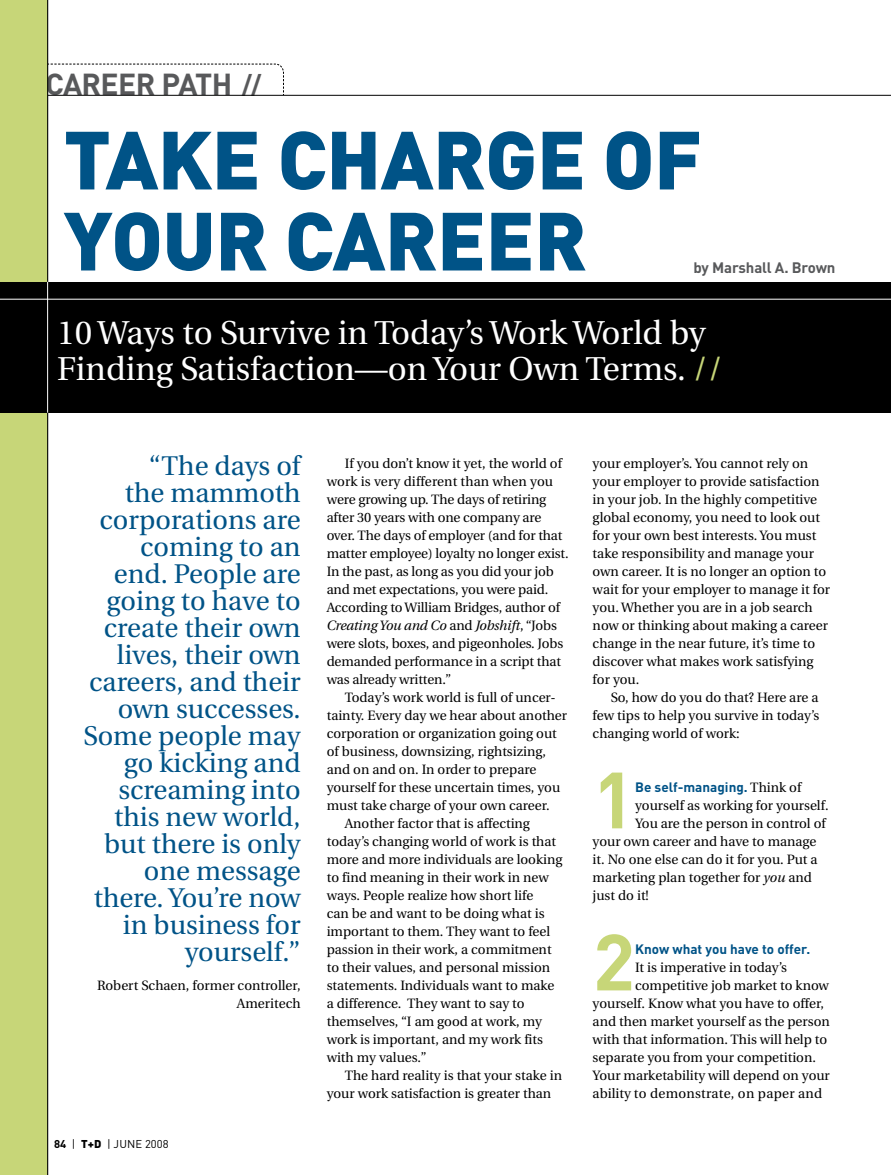
<style>
.page{position:relative;width:891px;height:1175px;background:#fff}
.page>*{position:absolute;margin:0;border:0;box-sizing:border-box;transform-origin:0 0}
.t1{font:900 81px/81px "DINOT";letter-spacing:-.01em;color:#005387}
.t2{font:700 78.3px "DINOT";color:#c7d678}
.t3{font:33px/36px "Utopia";color:#fff}
.t4{font:700 30px "DINOT";letter-spacing:-.02em;color:#58595b}
.t5{font:27px/27px "Utopia";color:#005387;text-align:right}
.t6{font:700 15px "DINOT";letter-spacing:-.01em;color:#58595b}
.t7{font:13.5px/18px "Utopia";color:#000}
.t8{font:700 13.5px "DINOT";color:#005387}
.t9{font:13.5px "Utopia";letter-spacing:.02em;color:#000}
.t10{font:11.25px "DINOT";letter-spacing:.005em;color:#000}
.s1{font-size:25.5px}
.s2{color:#c7d678}
.s3{font-weight:700}
.s4{font-weight:900}
.s5{font-style:italic}
.s6{font-family:"Utopia";font-weight:400;color:#000}
</style>
<div class="page">
<svg style="left:48px;top:63px;width:236px;height:32px"></svg>
<hr style="left:0;top:95px;width:891px;height:1px;background:#000">
<div style="left:0;top:0;width:48px;height:1174px;background:#c7d678"></div>
<div style="left:0;top:282px;width:891px;height:130px;background:#000"></div>
<hr style="left:47px;top:0;width:1px;height:282px;background:#000">
<hr style="left:0;top:299px;width:891px;height:1px;background:#fff">
<hr style="left:47px;top:282px;width:1px;height:131px;background:#fff">
<hr style="left:47px;top:412px;width:1px;height:762px;background:#000">
<h3 class="t4" style="left:45px;top:64px;width:218px">Career Path <span class="s1">//</span></h3>
<h1 class="t1" style="left:64px;top:116px;width:640px">TAKE CHARGE OF<br>YOUR CAREER</h1>
<p class="t6" style="left:693px;top:257px;width:144px">by Marshall A. Brown</p>
<h3 class="t3" style="left:57px;top:315px;width:667px">10 Ways to Survive in Today’s Work World by<br>Finding Satisfaction—on Your Own Terms. <span class="s2">//</span></h3>
<p class="t5" style="left:83px;top:453px;width:219px">“The days of<br>the mammoth corporations are coming to an end. People are going to have to create their own lives, their own careers, and their own successes.<br>Some people may go kicking and screaming into this new world, but there is only one message there. You’re now in business for yourself.”</p>
<p class="t7" style="left:97px;top:977px;width:205px;text-align:right">Robert Schaen, former controller,<br>Ameritech</p>
<p class="t10" style="left:54px;top:1136px;width:116px"><span class="s3">84</span> | <span class="s4">T+D</span> | JUNE 2008</p>
<p class="t7" style="left:327px;top:455px;width:243px;text-indent:18px">If you don’t know it yet, the world of work is very different than when you were growing up. The days of retiring after 30 years with one company are over. The days of employer (and for that matter employee) loyalty no longer exist.<br>In the past, as long as you did your job and met expectations, you were paid.<br>According to William Bridges, author of <span class="s5">Creating You and Co</span> and <span class="s5">Jobshift</span>, “Jobs were slots, boxes, and pigeonholes. Jobs demanded performance in a script that was already written.”</p>
<p class="t7" style="left:345px;top:689px;width:213px">Today’s work world is full of uncer-</p>
<p class="t7" style="left:327px;top:707px;width:242px">tainty. Every day we hear about another</p>
<p class="t7" style="left:327px;top:725px;width:232px">corporation or organization going out</p>
<p class="t7" style="left:327px;top:743px;width:221px">of business, downsizing, rightsizing,</p>
<p class="t7" style="left:327px;top:761px;width:211px">and on and on. In order to prepare</p>
<p class="t7" style="left:327px;top:779px;width:235px">yourself for these uncertain times, you</p>
<p class="t7" style="left:327px;top:797px;width:225px">must take charge of your own career.</p>
<p class="t7" style="left:345px;top:815px;width:187px">Another factor that is affecting</p>
<p class="t7" style="left:327px;top:833px;width:231px">today’s changing world of work is that</p>
<p class="t7" style="left:327px;top:851px;width:237px">more and more individuals are looking</p>
<p class="t7" style="left:327px;top:869px;width:224px">to find meaning in their work in new</p>
<p class="t7" style="left:327px;top:887px;width:208px">ways. People realize how short life</p>
<p class="t7" style="left:327px;top:905px;width:220px">can be and want to be doing what is</p>
<p class="t7" style="left:327px;top:923px;width:225px">important to them. They want to feel</p>
<p class="t7" style="left:327px;top:941px;width:226px">passion in their work, a commitment</p>
<p class="t7" style="left:327px;top:959px;width:225px">to their values, and personal mission</p>
<p class="t7" style="left:327px;top:977px;width:229px">statements. Individuals want to make</p>
<p class="t7" style="left:327px;top:995px;width:200px">a difference. They want to say to</p>
<p class="t7" style="left:327px;top:1013px;width:217px">themselves, “I am good at work, my</p>
<p class="t7" style="left:327px;top:1031px;width:218px">work is important, and my work fits</p>
<p class="t7" style="left:327px;top:1049px;width:101px">with my values.”</p>
<p class="t7" style="left:345px;top:1067px;width:219px">The hard reality is that your stake in</p>
<p class="t7" style="left:327px;top:1085px;width:226px">your work satisfaction is greater than</p>
<p class="t7" style="left:593px;top:455px;width:239px">your employer’s. You cannot rely on your employer to provide satisfaction in your job. In the highly competitive global economy, you need to look out for your own best interests. You must take responsibility and manage your own career. It is no longer an option to wait for your employer to manage it for you. Whether you are in a job search now or thinking about making a career change in the near future, it’s time to discover what makes work satisfying for you.</p>
<p class="t7" style="left:593px;top:688px;width:228px;text-align:justify;text-indent:18px">So, how do you do that? Here are a few tips to help you survive in today’s changing world of work:</p>
<h2 class="t2" style="left:593px;top:746px;width:44px">1</h2>
<p class="t8" style="left:635px;top:778px;width:168px">Be self-managing. <span class="s6">Think of</span></p>
<p class="t7" style="left:635px;top:797px;width:195px">yourself as working for yourself.</p>
<p class="t7" style="left:635px;top:815px;width:192px">You are the person in control of</p>
<p class="t7" style="left:593px;top:833px;width:225px">your own career and have to manage</p>
<p class="t7" style="left:593px;top:851px;width:227px">it. No one else can do it for you. Put a</p>
<p class="t7" style="left:593px;top:869px;width:221px">marketing plan together for <span class="s5">you</span> and</p>
<p class="t7" style="left:593px;top:887px;width:58px">just do it!</p>
<h2 class="t2" style="left:593px;top:908px;width:44px">2</h2>
<p class="t8" style="left:635px;top:940px;width:177px">Know what you have to offer.</p>
<p class="t7" style="left:635px;top:959px;width:153px">It is imperative in today’s</p>
<p class="t7" style="left:635px;top:977px;width:195px">competitive job market to know</p>
<p class="t7" style="left:593px;top:995px;width:233px">yourself. Know what you have to offer,</p>
<p class="t7" style="left:593px;top:1013px;width:239px">and then market yourself as the person</p>
<p class="t7" style="left:593px;top:1031px;width:236px">with that information. This will help to</p>
<p class="t7" style="left:593px;top:1049px;width:225px">separate you from your competition.</p>
<p class="t7" style="left:593px;top:1067px;width:239px">Your marketability will depend on your</p>
<p class="t9" style="left:593px;top:1086px;width:231px">ability to demonstrate, on paper and</p>
</div>
